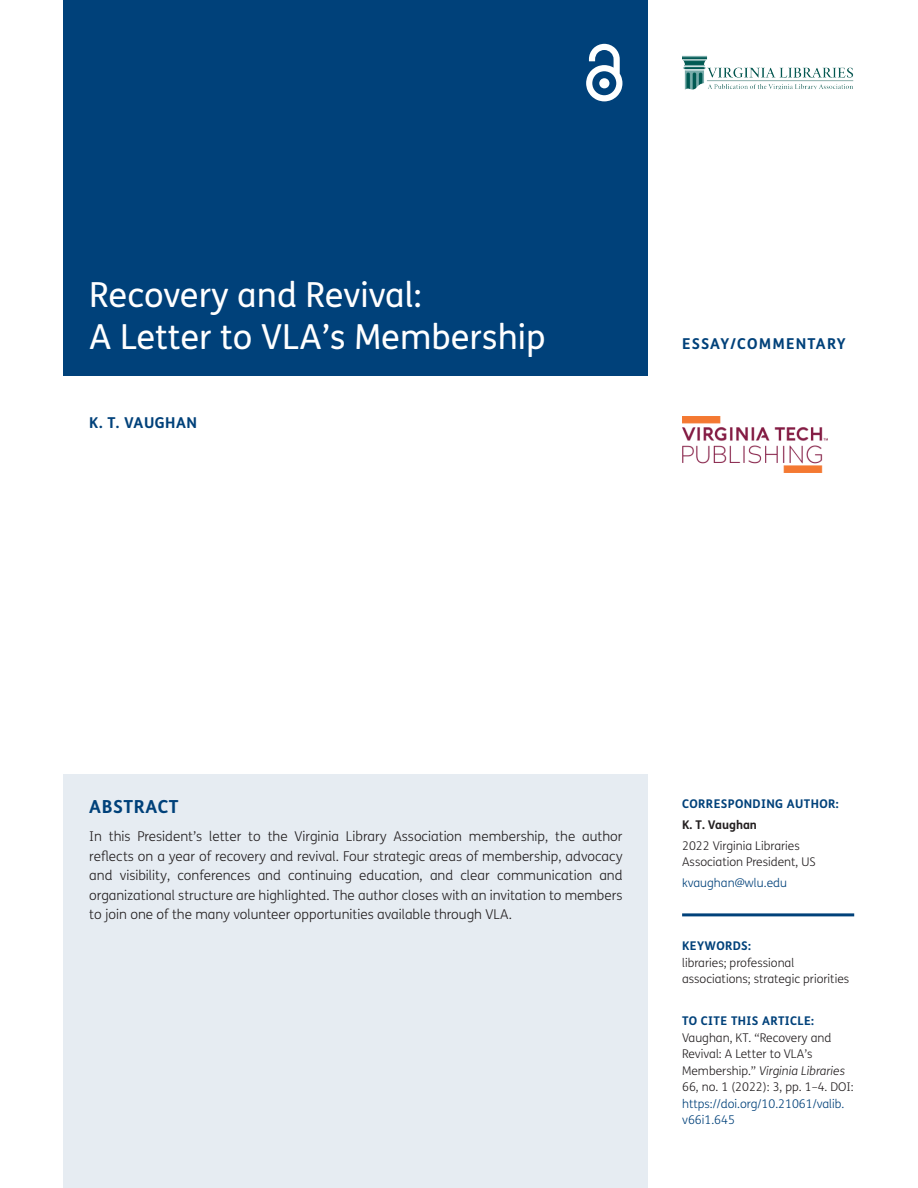
<style>
.page{position:relative;width:918px;height:1188px;background:#fff}
.page>*{position:absolute;margin:0;border:0;box-sizing:border-box;transform-origin:0 0}
.Article_Title{font:34.5px/42px "FS Me";color:#fff}
.Abstract_Heading{font:700 18px "FS Me";letter-spacing:.03em;color:#00417a}
.Cover_Authors{font:700 15px "FS Me";letter-spacing:.06em;color:#00417a}
.Cover_Authors-2{font:700 15px "FS Me";letter-spacing:.03em;color:#00417a}
.Abstract_Copy{font:300 13.5px/19.5px "FS Me";color:#231f20;text-align:justify}
.t1{font:300 12px/16.5px "FS Me";color:#231f20}
.t2{font:300 12px/16.5px "FS Me";color:#00417a}
.t3{font:700 12px "FS Me";letter-spacing:.03em;color:#00417a}
.t4{font:700 12px "FS Me";color:#231f20}
.s1{font-style:italic}
</style>
<div class="page">
<div style="left:64px;top:0;width:584px;height:376px;background:#00417a"></div>
<svg style="left:586px;top:44px;width:36px;height:57px"></svg>
<img style="left:682px;top:55px;width:172px;height:35px">
<img style="left:682px;top:417px;width:146px;height:55px">
<div style="left:64px;top:774px;width:584px;height:414px;background:#e6ecf2"></div>
<hr style="left:682px;top:913px;width:172px;height:3px;background:#00417a">
<h1 class="Article_Title" style="left:89px;top:274px;width:458px">Recovery and Revival:<br>A Letter to VLA’s Membership</h1>
<p class="Cover_Authors-2" style="left:89px;top:413px;width:109px">K. T. VAUGHAN</p>
<p class="Cover_Authors" style="left:682px;top:334px;width:165px">ESSAY/COMMENTARY</p>
<h1 class="Abstract_Heading" style="left:89px;top:796px;width:91px">ABSTRACT</h1>
<p class="Abstract_Copy" style="left:89px;top:827px;width:535px">In this President’s letter to the Virginia Library Association membership, the author reflects on a year of recovery and revival. Four strategic areas of membership, advocacy and visibility, conferences and continuing education, and clear communication and organizational structure are highlighted. The author closes with an invitation to members to join one of the many volunteer opportunities available through VLA.</p>
<p class="t3" style="left:682px;top:797px;width:158px">CORRESPONDING AUTHOR:</p>
<p class="t4" style="left:682px;top:817px;width:76px">K. T. Vaughan</p>
<p class="t1" style="left:682px;top:838px;width:135px">2022 Virginia Libraries<br>Association President, US</p>
<p class="t2" style="left:682px;top:875px;width:107px">kvaughan@wlu.edu</p>
<p class="t3" style="left:682px;top:939px;width:71px">KEYWORDS:</p>
<p class="t1" style="left:682px;top:955px;width:169px">libraries; professional associations; strategic priorities</p>
<p class="t3" style="left:682px;top:1014px;width:133px">TO CITE THIS ARTICLE:</p>
<p class="t1" style="left:682px;top:1030px;width:173px">Vaughan, KT. “Recovery and<br>Revival: A Letter to VLA’s<br>Membership.” <span class="s1">Virginia Libraries<br></span>66, no. 1 (2022): 3, pp. 1–4. DOI:</p>
<p class="t2" style="left:682px;top:1096px;width:164px">https://doi.org/10.21061/valib. v66i1.645</p>
</div>
